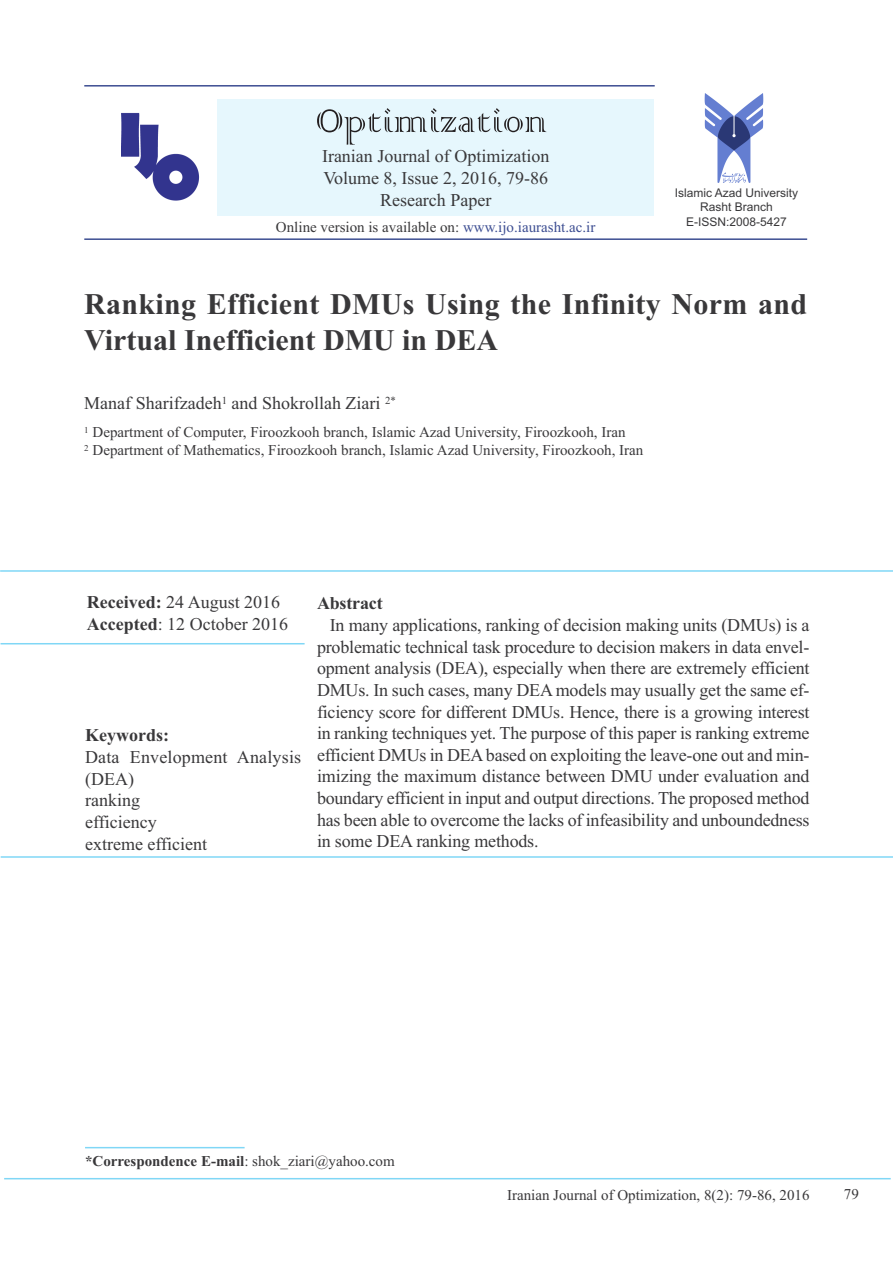
<style>
.page{position:relative;width:893px;height:1263px;background:#fff}
.page>*{position:absolute;margin:0;border:0;box-sizing:border-box;transform-origin:0 0}
.t1{font:700 30px/36px "Times New Roman";letter-spacing:.01em;color:#39383a}
.t2{font:18px/21.6px "Times New Roman";color:#39383a}
.t3{font:700 18px "Times New Roman";letter-spacing:-.005em;color:#39383a}
.t4{font:15px/18px "Times New Roman";color:#39383a}
.t5{font:700 15px "Times New Roman";color:#39383a}
.t6{font:12px/14.4px "Arial";color:#39383a;text-align:center}
.s1{color:#3d4e92}
.s2{font-weight:700}
.s3{font-weight:400}
</style>
<div class="page">
<div style="left:217px;top:99px;width:437px;height:117px;background:#e6f7fd"></div>
<img style="left:704px;top:94px;width:60px;height:89px">
<img style="left:121px;top:112px;width:79px;height:89px">
<svg style="left:317px;top:108px;width:229px;height:37px"></svg>
<hr style="left:84px;top:85px;width:571px;height:2px;background:#3d4e92">
<hr style="left:84px;top:238px;width:723px;height:2px;background:#3d4e92">
<hr style="left:85px;top:1147px;width:160px;height:1px;background:#80d7f6">
<hr style="left:4px;top:1178px;width:887px;height:1px;background:#80d7f6">
<hr style="left:0;top:570px;width:893px;height:2px;background:#80d7f6">
<hr style="left:1px;top:856px;width:892px;height:2px;background:#80d7f6">
<hr style="left:1px;top:643px;width:304px;height:1px;background:#80d7f6">
<p class="t2" style="left:322px;top:145px;width:229px;text-align:center">Iranian Journal of Optimization<br>Volume 8, Issue 2, 2016, 79-86<br>Research Paper</p>
<p class="t4" style="left:276px;top:218px;width:321px">Online version is available on: <span class="s1">www.ijo.iaurasht.ac.ir</span></p>
<p class="t6" style="left:675px;top:186px;width:125px">Islamic Azad University<br>Rasht Branch<br>E-ISSN:2008-5427</p>
<h1 class="t1" style="left:84px;top:286px;width:724px">Ranking Efficient DMUs Using the Infinity Norm and<br>Virtual Inefficient DMU in DEA</h1>
<p class="t2" style="left:84px;top:392px;width:313px">Manaf Sharifzadeh<sup>1</sup> and Shokrollah Ziari <sup>2*</sup></p>
<p class="t4" style="left:84px;top:422px;width:561px"><sup>1</sup> Department of Computer, Firoozkooh branch, Islamic Azad University, Firoozkooh, Iran<br><sup>2</sup> Department of Mathematics, Firoozkooh branch, Islamic Azad University, Firoozkooh, Iran</p>
<p class="t2" style="left:87px;top:591px;width:203px"><span class="s2">Received:</span> 24 August 2016<br><span class="s2">Accepted</span>: 12 October 2016</p>
<p class="t3" style="left:85px;top:724px;width:85px">Keywords:</p>
<p class="t2" style="left:85px;top:746px;width:218px">Data Envelopment Analysis (DEA)<br>ranking<br>efficiency<br>extreme efficient</p>
<p class="t3" style="left:317px;top:593px;width:67px">Abstract</p>
<p class="t2" style="left:317px;top:614px;width:494px;text-align:justify;text-indent:13px">In many applications, ranking of decision making units (DMUs) is a problematic technical task procedure to decision makers in data envel&shy;opment analysis (DEA), especially when there are extremely efficient DMUs. In such cases, many DEA models may usually get the same ef&shy;ficiency score for different DMUs. Hence, there is a growing interest in ranking techniques yet. The purpose of this paper is ranking extreme efficient DMUs in DEAbased on exploiting the leave-one out and min&shy;imizing the maximum distance between DMU under evaluation and boundary efficient in input and output directions. The proposed method has been able to overcome the lacks of infeasibility and unboundedness in some DEA ranking methods.</p>
<p class="t5" style="left:85px;top:1152px;width:311px">*Correspondence E‐mail<span class="s3">: shok_ziari@yahoo.com</span></p>
<p class="t4" style="left:507px;top:1185px;width:304px">Iranian Journal of Optimization, 8(2): 79-86, 2016</p>
<p class="t4" style="left:844px;top:1185px;width:16px">79</p>
</div>
